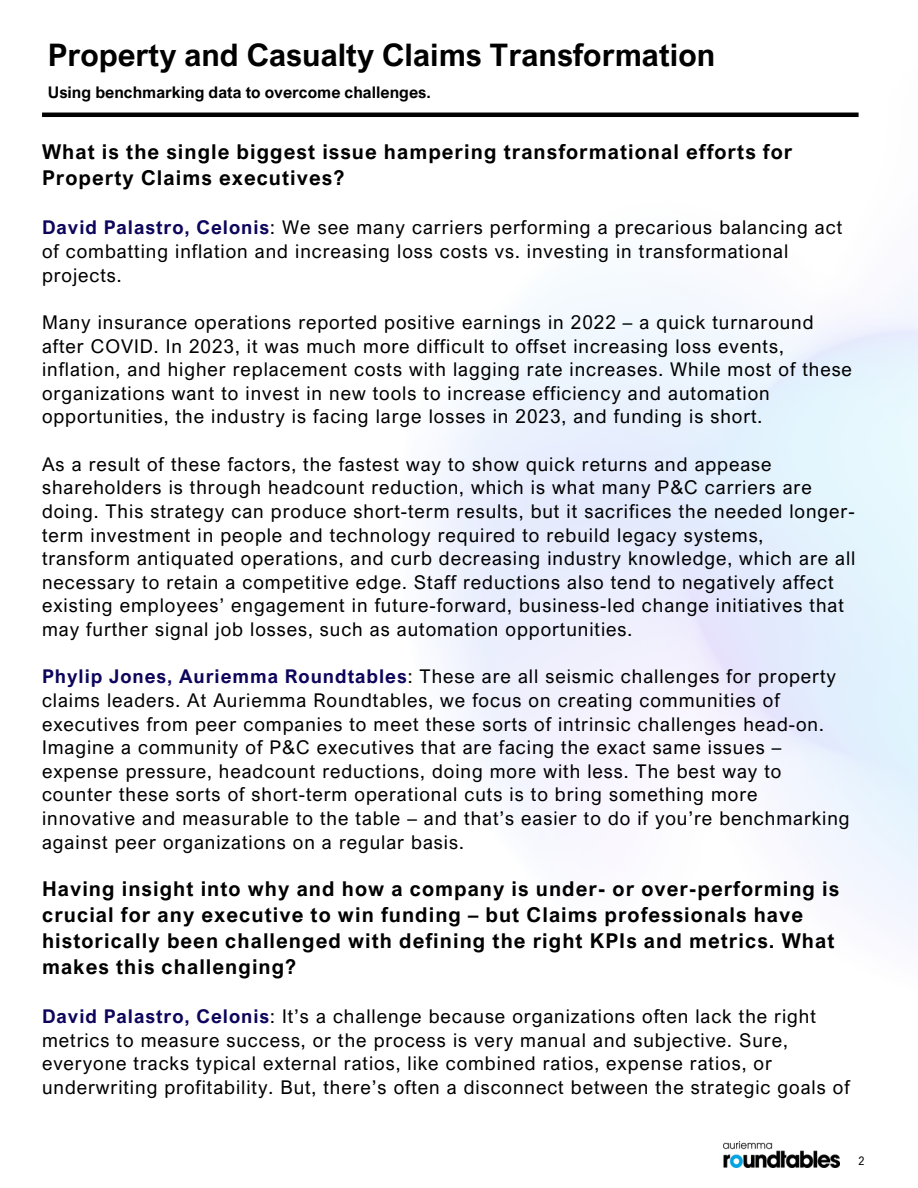
<style>
.page{position:relative;width:918px;height:1188px;background:#fff}
.page>*{position:absolute;margin:0;border:0;box-sizing:border-box;transform-origin:0 0}
.t1{font:700 31.05px "Arial Nova";color:#000}
.t2{font:700 20.4px/25.8px "Arial Nova";letter-spacing:.05em;color:#000}
.t3{font:18.9px/23.7px "Arial Nova";letter-spacing:.05em;color:#000}
.t4{font:700 16.05px "Arial Nova";color:#000}
.t5{font:12px "Arial Nova Cond";color:#000}
.s1{font-weight:700;color:#0c055b}
</style>
<div class="page">
<hr style="left:42px;top:113px;width:817px;height:4px;background:#000">
<img style="left:724px;top:1142px;width:116px;height:26px">
<img style="left:339px;top:112px;width:579px;height:816px">
<p class="t1" style="left:48px;top:36px;width:669px">Property and Casualty Claims Transformation</p>
<p class="t4" style="left:48px;top:83px;width:385px">Using benchmarking data to overcome challenges.</p>
<p class="t2" style="left:42px;top:139px;width:752px">What is the single biggest issue hampering transformational efforts for<br>Property Claims executives?</p>
<p class="t3" style="left:42px;top:216px;width:802px"><span class="s1">David Palastro, Celonis</span>: We see many carriers performing a precarious balancing act of combatting inflation and increasing loss costs vs. investing in transformational projects.</p>
<p class="t3" style="left:42px;top:310px;width:811px">Many insurance operations reported positive earnings in 2022 – a quick turnaround after COVID. In 2023, it was much more difficult to offset increasing loss events, inflation, and higher replacement costs with lagging rate increases. While most of these organizations want to invest in new tools to increase efficiency and automation opportunities, the industry is facing large losses in 2023, and funding is short.</p>
<p class="t3" style="left:42px;top:452px;width:815px">As a result of these factors, the fastest way to show quick returns and appease shareholders is through headcount reduction, which is what many P&amp;C carriers are doing. This strategy can produce short-term results, but it sacrifices the needed longer&shy;term investment in people and technology required to rebuild legacy systems, transform antiquated operations, and curb decreasing industry knowledge, which are all necessary to retain a competitive edge. Staff reductions also tend to negatively affect existing employees’ engagement in future-forward, business-led change initiatives that may further signal job losses, such as automation opportunities.</p>
<p class="t3" style="left:42px;top:664px;width:809px"><span class="s1">Phylip Jones, Auriemma Roundtables</span>: These are all seismic challenges for property claims leaders. At Auriemma Roundtables, we focus on creating communities of executives from peer companies to meet these sorts of intrinsic challenges head-on.<br>Imagine a community of P&amp;C executives that are facing the exact same issues – expense pressure, headcount reductions, doing more with less. The best way to counter these sorts of short-term operational cuts is to bring something more innovative and measurable to the table – and that’s easier to do if you’re benchmarking against peer organizations on a regular basis.</p>
<p class="t2" style="left:42px;top:875px;width:799px">Having insight into why and how a company is under- or over-performing is crucial for any executive to win funding – but Claims professionals have historically been challenged with defining the right KPIs and metrics. What makes this challenging?</p>
<p class="t3" style="left:42px;top:1004px;width:809px"><span class="s1">David Palastro, Celonis</span>: It’s a challenge because organizations often lack the right metrics to measure success, or the process is very manual and subjective. Sure, everyone tracks typical external ratios, like combined ratios, expense ratios, or underwriting profitability. But, there’s often a disconnect between the strategic goals of</p>
<p class="t5" style="left:859px;top:1153px;width:8px">2</p>
</div>
